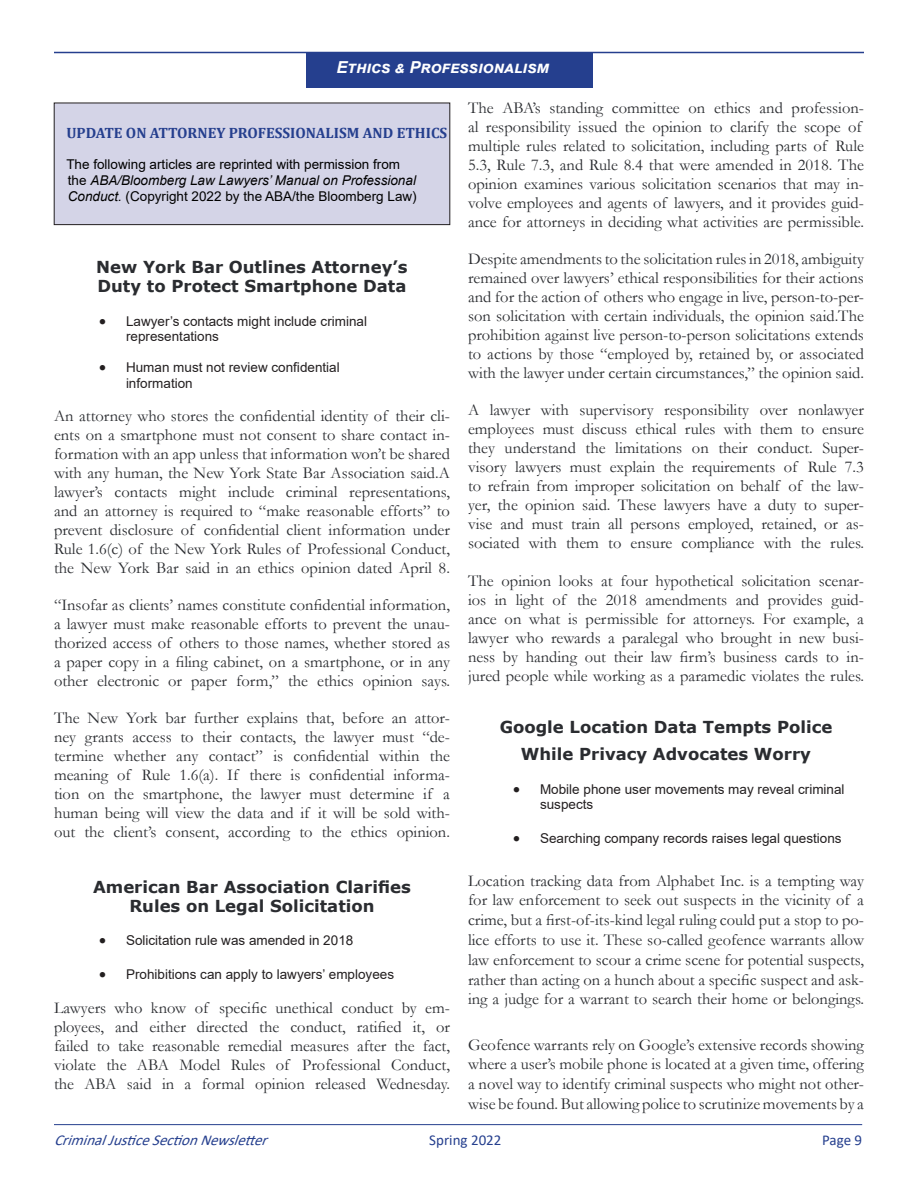
<style>
.page{position:relative;width:918px;height:1188px;background:#fff}
.page>*{position:absolute;margin:0;border:0;box-sizing:border-box;transform-origin:0 0}
.para{font:16.5px/18.9px "Garamond";color:#2a2c30;text-align:justify}
.para-2{font:700 16.5px/19px "Verdana";color:#2a2c30;text-align:center}
.t1{font:italic 700 16.5px "Arial";letter-spacing:.01em;color:#fff}
.t2{font:700 15px "Cambria";color:#253f8e}
.t3{font:italic 15px "Calibri";color:#253f8e}
.t4{font:15px "Calibri";color:#253f8e}
.t5{font:13.5px/15.6px "Arial";color:#231f20}
.t6{font:13.5px/16.2px "Arial";color:#000}
.s1{font-style:italic}
</style>
<div class="page">
<hr style="left:54px;top:52px;width:810px;height:1px;background:#253f8e">
<hr style="left:54px;top:1124px;width:808px;height:1px;background:#253f8e">
<div style="left:54px;top:103px;width:396px;height:122px;background:#d4d4e7"></div>
<div style="left:54px;top:103px;width:396px;height:122px;border:1px solid #231f20"></div>
<div style="left:307px;top:52px;width:286px;height:35px;background:#253f8e"></div>
<p class="t1" style="left:337px;top:56px;width:214px">Ethics &amp; Professionalism</p>
<p class="t2" style="left:66px;top:122px;width:382px">UPDATE ON ATTORNEY PROFESSIONALISM AND ETHICS</p>
<p class="t6" style="left:66px;top:156px;width:352px">The following articles are reprinted with permission from the <span class="s1">ABA/Bloomberg Law Lawyers’ Manual on Professional<br>Conduct.</span> (Copyright 2022 by the ABA/the Bloomberg Law)</p>
<p class="para-2" style="left:96px;top:258px;width:313px;text-align:left">New York Bar Outlines Attorney’s<br>Duty to Protect Smartphone Data</p>
<p class="t5" style="left:126px;top:313px;width:243px;text-indent:-27px">• Lawyer’s contacts might include criminal representations</p>
<p class="t5" style="left:126px;top:359px;width:215px;text-indent:-27px">• Human must not review confidential information</p>
<p class="para" style="left:54px;top:406px;width:398px">An attorney who stores the confidential identity of their cli&shy;ents on a smartphone must not consent to share contact in&shy;formation with an app unless that information won’t be shared with any human, the New York State Bar Association said.A lawyer’s contacts might include criminal representations, and an attorney is required to “make reasonable efforts” to prevent disclosure of confidential client information under Rule 1.6(c) of the New York Rules of Professional Conduct, the New York Bar said in an ethics opinion dated April 8.</p>
<p class="para" style="left:54px;top:595px;width:398px">“Insofar as clients’ names constitute confidential information, a lawyer must make reasonable efforts to prevent the unau&shy;thorized access of others to those names, whether stored as a paper copy in a filing cabinet, on a smartphone, or in any other electronic or paper form,” the ethics opinion says.</p>
<p class="para" style="left:54px;top:708px;width:398px">The New York bar further explains that, before an attor&shy;ney grants access to their contacts, the lawyer must “de&shy;termine whether any contact” is confidential within the meaning of Rule 1.6(a). If there is confidential informa&shy;tion on the smartphone, the lawyer must determine if a human being will view the data and if it will be sold with&shy;out the client’s consent, according to the ethics opinion.</p>
<p class="para-2" style="left:93px;top:877px;width:319px">American Bar Association Clarifies<br>Rules on Legal Solicitation</p>
<p class="t5" style="left:99px;top:933px;width:256px">• Solicitation rule was amended in 2018</p>
<p class="t5" style="left:99px;top:967px;width:297px">• Prohibitions can apply to lawyers’ employees</p>
<p class="para" style="left:54px;top:998px;width:398px">Lawyers who know of specific unethical conduct by em&shy;ployees, and either directed the conduct, ratified it, or failed to take reasonable remedial measures after the fact, violate the ABA Model Rules of Professional Conduct, the ABA said in a formal opinion released Wednesday.</p>
<p class="para" style="left:468px;top:98px;width:398px;text-align:left">The ABA’s standing committee on ethics and profession&shy;al responsibility issued the opinion to clarify the scope of multiple rules related to solicitation, including parts of Rule 5.3, Rule 7.3, and Rule 8.4 that were amended in 2018. The opinion examines various solicitation scenarios that may in&shy;volve employees and agents of lawyers, and it provides guid&shy;ance for attorneys in deciding what activities are permissible.</p>
<p class="para" style="left:468px;top:249px;width:398px">Despite amendments to the solicitation rules in 2018, ambiguity remained over lawyers’ ethical responsibilities for their actions and for the action of others who engage in live, person-to-per&shy;son solicitation with certain individuals, the opinion said.The prohibition against live person-to-person solicitations extends to actions by those “employed by, retained by, or associated with the lawyer under certain circumstances,” the opinion said.</p>
<p class="para" style="left:468px;top:400px;width:398px">A lawyer with supervisory responsibility over nonlawyer employees must discuss ethical rules with them to ensure they understand the limitations on their conduct. Super&shy;visory lawyers must explain the requirements of Rule 7.3 to refrain from improper solicitation on behalf of the law&shy;yer, the opinion said. These lawyers have a duty to super&shy;vise and must train all persons employed, retained, or as&shy;sociated with them to ensure compliance with the rules.</p>
<p class="para" style="left:468px;top:571px;width:398px">The opinion looks at four hypothetical solicitation scenar&shy;ios in light of the 2018 amendments and provides guid&shy;ance on what is permissible for attorneys. For example, a lawyer who rewards a paralegal who brought in new busi&shy;ness by handing out their law firm’s business cards to in&shy;jured people while working as a paramedic violates the rules.</p>
<p class="para-2" style="left:500px;top:713px;width:334px;line-height:27px">Google Location Data Tempts Police<br>While Privacy Advocates Worry</p>
<p class="t5" style="left:540px;top:781px;width:306px;text-indent:-27px">• Mobile phone user movements may reveal criminal suspects</p>
<p class="t5" style="left:513px;top:831px;width:330px">• Searching company records raises legal questions</p>
<p class="para" style="left:468px;top:870px;width:398px;line-height:19.8px">Location tracking data from Alphabet Inc. is a tempting way for law enforcement to seek out suspects in the vicinity of a crime, but a first-of-its-kind legal ruling could put a stop to po&shy;lice efforts to use it. These so-called geofence warrants allow law enforcement to scour a crime scene for potential suspects, rather than acting on a hunch about a specific suspect and ask&shy;ing a judge for a warrant to search their home or belongings.</p>
<p class="para" style="left:468px;top:1034px;width:398px;line-height:19.8px">Geofence warrants rely on Google’s extensive records showing where a user’s mobile phone is located at a given time, offering a novel way to identify criminal suspects who might not other&shy;wise be found. But allowing police to scrutinize movements by a</p>
<p class="t3" style="left:54px;top:1130px;width:221px">CriminalJusticeSectionNewsletter</p>
<p class="t4" style="left:429px;top:1130px;width:74px">Spring 2022</p>
<p class="t4" style="left:822px;top:1130px;width:42px">Page 9</p>
</div>
